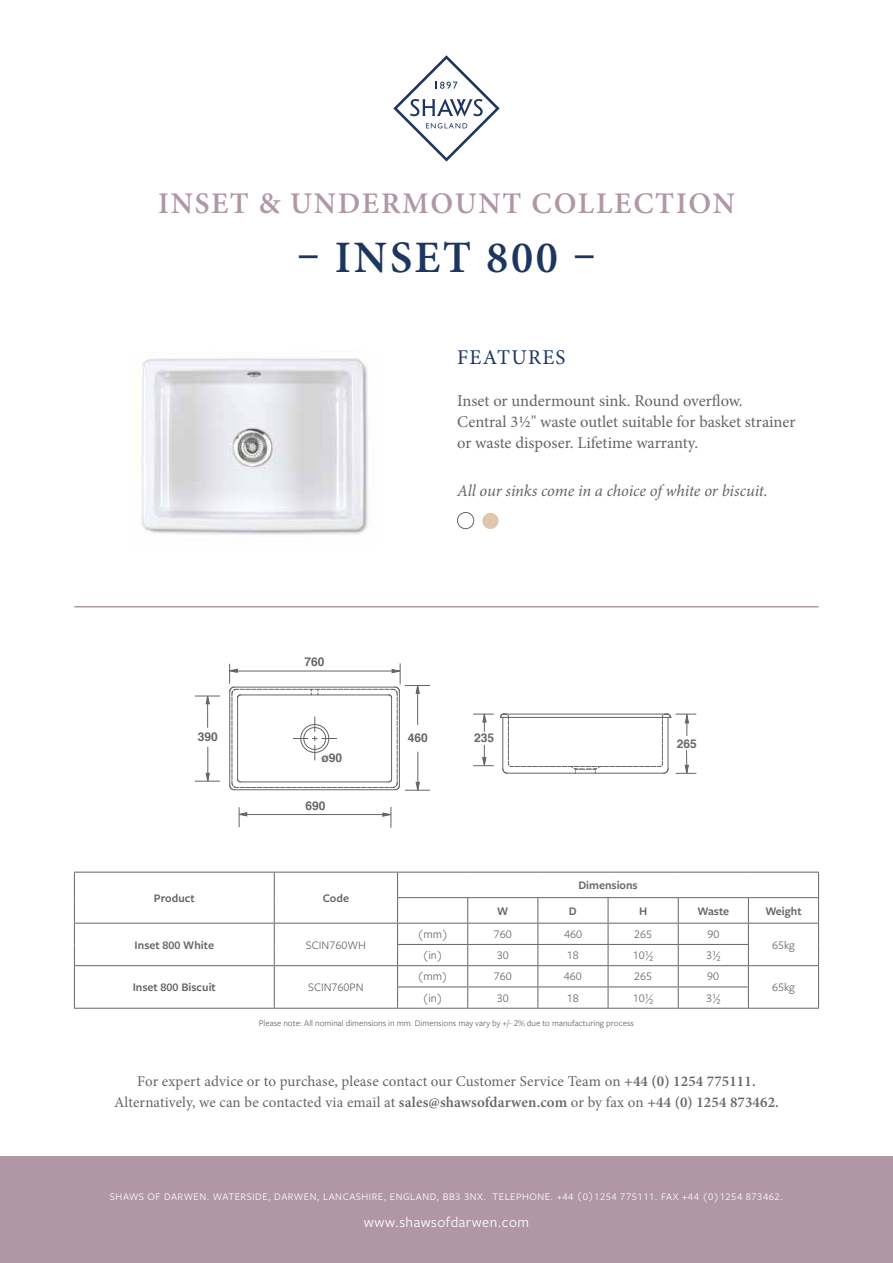
<style>
.page{position:relative;width:893px;height:1263px;background:#fff}
.page>*{position:absolute;margin:0;border:0;box-sizing:border-box;transform-origin:0 0}
.t1{font:600 45px "Minion Pro";letter-spacing:.06em;color:#1d3660}
.t2{font:600 30px "Minion Pro";letter-spacing:.06em;color:#b196a6}
.t3{font:21px "Minion Pro";letter-spacing:.06em;color:#1d3660}
.t4{font:16.5px/21px "Minion Pro";color:#64656a}
.t5{font:italic 16.5px "Minion Pro";letter-spacing:-.01em;color:#64656a}
.t6{font:15px/21px "Minion Pro";letter-spacing:.01em;color:#64656a;text-align:center}
.t7{font:15px "Freight Sans Pro";letter-spacing:.03em;color:#fff}
.t8{font:12px "Freight Sans Pro";color:#64656a}
.t9{font:600 12px "Freight Sans Pro";color:#64656a}
.t10{font:700 12px "Helvetica";color:#65656a}
.t11{font:10.5px "Freight Sans Pro";letter-spacing:.05em;color:#fff}
.t12{font:9px "Freight Sans Pro";color:#64656a}
.s1{font-weight:600}
</style>
<div class="page">
<div style="left:457px;top:512px;width:17px;height:17px;border:1px solid #64656a;border-radius:50%"></div>
<div style="left:482px;top:513px;width:17px;height:16px;background:#e1c5ac;border-radius:50%"></div>
<div style="left:0;top:1157px;width:893px;height:106px;background:#b196a6"></div>
<svg style="left:393px;top:55px;width:107px;height:107px"></svg>
<img style="left:142px;top:358px;width:226px;height:177px">
<svg style="left:679px;top:898px;width:139px;height:110px"></svg>
<hr style="left:678px;top:872px;width:70px;height:1px;background:#64656a">
<hr style="left:748px;top:872px;width:71px;height:1px;background:#64656a">
<hr style="left:678px;top:897px;width:70px;height:1px;background:#64656a">
<hr style="left:748px;top:897px;width:71px;height:1px;background:#64656a">
<hr style="left:678px;top:923px;width:70px;height:1px;background:#64656a">
<hr style="left:748px;top:923px;width:71px;height:1px;background:#64656a">
<hr style="left:678px;top:944px;width:71px;height:1px;background:#64656a">
<hr style="left:74px;top:1008px;width:200px;height:1px;background:#64656a">
<hr style="left:274px;top:1008px;width:124px;height:1px;background:#64656a">
<hr style="left:678px;top:965px;width:70px;height:1px;background:#64656a">
<hr style="left:748px;top:965px;width:71px;height:1px;background:#64656a">
<svg style="left:818px;top:872px;width:1px;height:136px"></svg>
<hr style="left:748px;top:1008px;width:71px;height:1px;background:#64656a">
<hr style="left:678px;top:986px;width:71px;height:1px;background:#64656a">
<svg style="left:74px;top:872px;width:605px;height:136px"></svg>
<svg style="left:748px;top:898px;width:1px;height:110px"></svg>
<hr style="left:398px;top:1008px;width:70px;height:1px;background:#64656a">
<hr style="left:468px;top:1008px;width:70px;height:1px;background:#64656a">
<hr style="left:538px;top:1008px;width:70px;height:1px;background:#64656a">
<hr style="left:608px;top:1008px;width:70px;height:1px;background:#64656a">
<hr style="left:678px;top:1008px;width:70px;height:1px;background:#64656a">
<hr style="left:242px;top:814px;width:148px;height:1px;background:#65656a">
<svg style="left:382px;top:807px;width:10px;height:21px"></svg>
<svg style="left:238px;top:807px;width:9px;height:20px"></svg>
<svg style="left:195px;top:695px;width:25px;height:9px"></svg>
<hr style="left:207px;top:697px;width:1px;height:31px;background:#65656a">
<svg style="left:195px;top:773px;width:25px;height:9px"></svg>
<hr style="left:207px;top:747px;width:1px;height:34px;background:#65656a">
<svg style="left:500px;top:713px;width:196px;height:61px"></svg>
<svg style="left:473px;top:713px;width:21px;height:19px"></svg>
<svg style="left:473px;top:745px;width:21px;height:22px"></svg>
<svg style="left:229px;top:663px;width:201px;height:128px"></svg>
<hr style="left:74px;top:606px;width:745px;height:1px;background:#b196a6">
<h2 class="t2" style="left:158px;top:183px;width:578px">INSET &amp; UNDERMOUNT COLLECTION</h2>
<h1 class="t1" style="left:297px;top:226px;width:301px">– INSET 800 –</h1>
<h3 class="t3" style="left:457px;top:343px;width:110px">FEATURES</h3>
<p class="t4" style="left:457px;top:391px;width:340px">Inset or undermount sink. Round overflow.<br>Central 3½" waste outlet suitable for basket strainer or waste disposer. Lifetime warranty.</p>
<p class="t5" style="left:457px;top:479px;width:312px">All our sinks come in a choice of white or biscuit.</p>
<p class="t10" style="left:304px;top:652px;width:22px">760</p>
<p class="t10" style="left:198px;top:727px;width:22px">390</p>
<p class="t10" style="left:408px;top:728px;width:22px">460</p>
<p class="t10" style="left:321px;top:748px;width:22px">ø90</p>
<p class="t10" style="left:305px;top:796px;width:22px">690</p>
<p class="t9" style="left:154px;top:890px;width:42px">Product</p>
<p class="t9" style="left:323px;top:890px;width:28px">Code</p>
<p class="t10" style="left:474px;top:728px;width:22px">235</p>
<p class="t10" style="left:677px;top:734px;width:22px">265</p>
<p class="t9" style="left:578px;top:877px;width:61px">Dimensions</p>
<p class="t9" style="left:497px;top:902px;width:13px">W</p>
<p class="t9" style="left:569px;top:902px;width:9px">D</p>
<p class="t9" style="left:639px;top:902px;width:10px">H</p>
<p class="t9" style="left:697px;top:902px;width:33px">Waste</p>
<p class="t9" style="left:765px;top:902px;width:38px">Weight</p>
<p class="t9" style="left:135px;top:936px;width:81px">Inset 800 White</p>
<p class="t8" style="left:306px;top:937px;width:62px">SCIN760WH</p>
<p class="t9" style="left:133px;top:979px;width:85px">Inset 800 Biscuit</p>
<p class="t8" style="left:308px;top:979px;width:57px">SCIN760PN</p>
<p class="t8" style="left:417px;top:926px;width:32px">(mm)</p>
<p class="t8" style="left:494px;top:926px;width:19px">760</p>
<p class="t8" style="left:564px;top:926px;width:19px">460</p>
<p class="t8" style="left:634px;top:926px;width:19px">265</p>
<p class="t8" style="left:707px;top:926px;width:13px">90</p>
<p class="t8" style="left:422px;top:947px;width:22px">(in)</p>
<p class="t8" style="left:497px;top:947px;width:13px">30</p>
<p class="t8" style="left:567px;top:947px;width:13px">18</p>
<p class="t8" style="left:633px;top:947px;width:22px">10½</p>
<p class="t8" style="left:706px;top:947px;width:16px">3½</p>
<p class="t8" style="left:417px;top:968px;width:32px">(mm)</p>
<p class="t8" style="left:494px;top:968px;width:19px">760</p>
<p class="t8" style="left:564px;top:968px;width:19px">460</p>
<p class="t8" style="left:634px;top:968px;width:19px">265</p>
<p class="t8" style="left:707px;top:968px;width:13px">90</p>
<p class="t8" style="left:422px;top:990px;width:22px">(in)</p>
<p class="t8" style="left:497px;top:990px;width:13px">30</p>
<p class="t8" style="left:567px;top:990px;width:13px">18</p>
<p class="t8" style="left:633px;top:990px;width:22px">10½</p>
<p class="t8" style="left:706px;top:990px;width:16px">3½</p>
<p class="t12" style="left:259px;top:1017px;width:377px">Please note: All nominal dimensions in mm. Dimensions may vary by +/- 2% due to manufacturing process</p>
<p class="t8" style="left:772px;top:937px;width:24px">65kg</p>
<p class="t8" style="left:772px;top:979px;width:24px">65kg</p>
<p class="t6" style="left:114px;top:1071px;width:666px">For expert advice or to purchase, please contact our Customer Service Team on <span class="s1">+44 (0) 1254 775111.<br></span>Alternatively, we can be contacted via email at <span class="s1">sales@shawsofdarwen.com</span> or by fax on <span class="s1">+44 (0) 1254 873462.</span></p>
<p class="t11" style="left:110px;top:1189px;width:675px">SHAWS OF DARWEN. WATERSIDE, DARWEN, LANCASHIRE, ENGLAND, BB3 3NX. TELEPHONE. +44 (0)1254 775111. FAX +44 (0)1254 873462.</p>
<p class="t7" style="left:364px;top:1212px;width:167px">www.shawsofdarwen.com</p>
</div>
